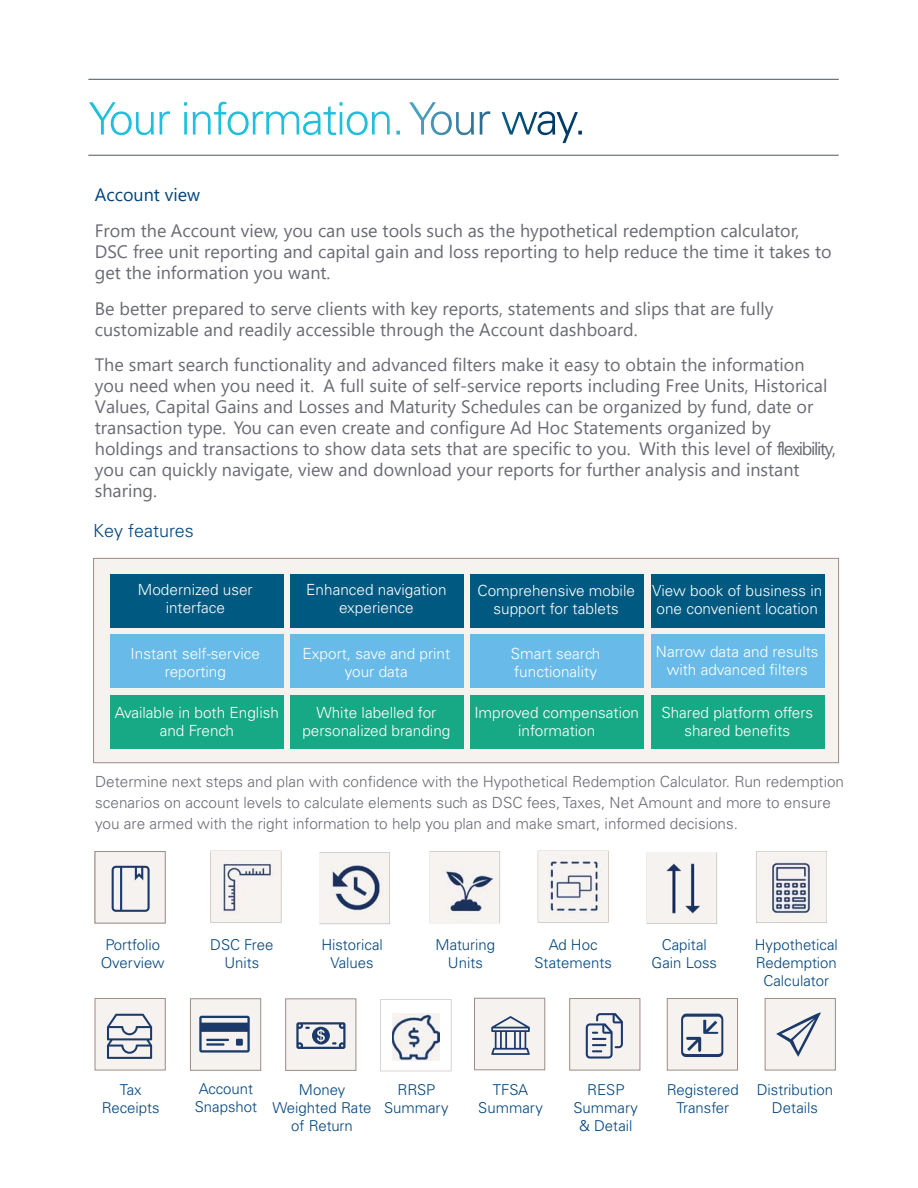
<style>
.page{position:relative;width:918px;height:1188px;background:#fff}
.page>*{position:absolute;margin:0;border:0;box-sizing:border-box;transform-origin:0 0}
.t1{font:18px/21px "Segoe UI";color:#696b73}
.t2{font:300 18px "Univers LT Std";color:#00447c}
.t3{font:300 15.3px/18px "Univers LT Std";color:#fff;text-align:center}
.t4{font:300 15.3px/21px "Univers LT Std";color:#696b73}
.t5{font:300 15px "Univers LT Std";color:#00447c}
.s1{color:#00447c}
</style>
<div class="page">
<div style="left:94px;top:558px;width:745px;height:205px;background:#f5f2f0"></div>
<div style="left:765px;top:998px;width:70px;height:72px;background:#f5f2f0"></div>
<div style="left:765px;top:998px;width:71px;height:72px;border:1px solid #9d8d85"></div>
<div style="left:667px;top:999px;width:71px;height:71px;background:#f5f2f0"></div>
<div style="left:667px;top:998px;width:71px;height:72px;border:1px solid #9d8d85"></div>
<div style="left:570px;top:999px;width:70px;height:71px;background:#f5f2f0"></div>
<div style="left:570px;top:998px;width:70px;height:72px;border:1px solid #9d8d85"></div>
<div style="left:475px;top:998px;width:70px;height:72px;background:#f5f2f0"></div>
<div style="left:474px;top:998px;width:71px;height:72px;border:1px solid #9d8d85"></div>
<div style="left:286px;top:999px;width:70px;height:71px;background:#f5f2f0"></div>
<div style="left:285px;top:999px;width:71px;height:72px;border:1px solid #9d8d85"></div>
<div style="left:190px;top:999px;width:71px;height:71px;background:#f5f2f0"></div>
<div style="left:190px;top:999px;width:71px;height:71px;border:1px solid #9d8d85"></div>
<div style="left:95px;top:998px;width:70px;height:72px;background:#f5f2f0"></div>
<div style="left:95px;top:998px;width:70px;height:72px;border:1px solid #9d8d85"></div>
<hr style="left:88px;top:155px;width:751px;height:1px;background:#485865">
<hr style="left:88px;top:79px;width:751px;height:1px;background:#485865">
<div style="left:93px;top:558px;width:746px;height:205px;border:1px solid #9d8d85"></div>
<div style="left:110px;top:574px;width:174px;height:53px;background:#005981"></div>
<div style="left:110px;top:635px;width:174px;height:53px;background:#68bbe9"></div>
<div style="left:110px;top:695px;width:174px;height:54px;background:#17a985"></div>
<div style="left:470px;top:574px;width:174px;height:53px;background:#005981"></div>
<div style="left:290px;top:574px;width:174px;height:53px;background:#005981"></div>
<div style="left:290px;top:635px;width:174px;height:53px;background:#68bbe9"></div>
<div style="left:290px;top:695px;width:174px;height:54px;background:#17a985"></div>
<div style="left:651px;top:695px;width:174px;height:54px;background:#17a985"></div>
<div style="left:470px;top:635px;width:174px;height:53px;background:#68bbe9"></div>
<div style="left:651px;top:574px;width:174px;height:53px;background:#005981"></div>
<div style="left:651px;top:635px;width:174px;height:53px;background:#68bbe9"></div>
<div style="left:470px;top:695px;width:174px;height:54px;background:#17a985"></div>
<svg style="left:89px;top:102px;width:360px;height:33px"></svg>
<svg style="left:646px;top:852px;width:71px;height:72px"></svg>
<img style="left:608px;top:851px;width:1px;height:72px">
<img style="left:538px;top:851px;width:70px;height:72px">
<img style="left:647px;top:853px;width:70px;height:71px">
<img style="left:430px;top:851px;width:70px;height:72px">
<img style="left:756px;top:852px;width:71px;height:71px">
<img style="left:320px;top:852px;width:70px;height:72px">
<img style="left:281px;top:852px;width:1px;height:71px">
<img style="left:211px;top:852px;width:70px;height:71px">
<img style="left:95px;top:852px;width:71px;height:72px">
<svg style="left:95px;top:851px;width:70px;height:72px"></svg>
<svg style="left:381px;top:999px;width:70px;height:72px"></svg>
<svg style="left:107px;top:1014px;width:45px;height:45px"></svg>
<svg style="left:199px;top:1016px;width:51px;height:37px"></svg>
<svg style="left:296px;top:1022px;width:50px;height:27px"></svg>
<img style="left:392px;top:1014px;width:47px;height:47px">
<svg style="left:586px;top:1013px;width:37px;height:46px"></svg>
<svg style="left:491px;top:1016px;width:39px;height:39px"></svg>
<svg style="left:681px;top:1014px;width:42px;height:43px"></svg>
<svg style="left:776px;top:1012px;width:45px;height:45px"></svg>
<p class="t1" style="left:95px;top:175px;width:706px;line-height:35.8px"><span class="s1">Account view<br></span>From the Account view, you can use tools such as the hypothetical redemption calculator,</p>
<p class="t1" style="left:95px;top:239px;width:738px">DSC free unit reporting and capital gain and loss reporting to help reduce the time it takes to get the information you want.</p>
<p class="t1" style="left:95px;top:296px;width:680px">Be better prepared to serve clients with key reports, statements and slips that are fully customizable and readily accessible through the Account dashboard.</p>
<p class="t1" style="left:95px;top:353px;width:743px">The smart search functionality and advanced filters make it easy to obtain the information you need when you need it. A full suite of self-service reports including Free Units, Historical Values, Capital Gains and Losses and Maturity Schedules can be organized by fund, date or transaction type. You can even create and configure Ad Hoc Statements organized by holdings and transactions to show data sets that are specific to you. With this level of flexibility, you can quickly navigate, view and download your reports for further analysis and instant sharing.</p>
<p class="t2" style="left:93px;top:523px;width:102px">Key features</p>
<p class="t3" style="left:138px;top:582px;width:116px">Modernized user interface</p>
<p class="t3" style="left:306px;top:582px;width:142px">Enhanced navigation experience</p>
<p class="t3" style="left:478px;top:583px;width:159px">Comprehensive mobile support for tablets</p>
<p class="t3" style="left:652px;top:583px;width:172px;text-align:left">View book of business in one convenient location</p>
<p class="t3" style="left:131px;top:645px;width:131px">Instant self-service reporting</p>
<p class="t3" style="left:303px;top:645px;width:149px">Export, save and print your data</p>
<p class="t3" style="left:511px;top:645px;width:91px;text-align:left">Smart search functionality</p>
<p class="t3" style="left:656px;top:644px;width:164px">Narrow data and results with advanced flters</p>
<p class="t3" style="left:115px;top:705px;width:166px">Available in both English and French</p>
<p class="t3" style="left:302px;top:704px;width:150px">White labelled for personalized branding</p>
<p class="t3" style="left:474px;top:705px;width:166px">Improved compensation information</p>
<p class="t3" style="left:661px;top:704px;width:153px">Shared platform offers shared benefts</p>
<p class="t4" style="left:95px;top:772px;width:750px">Determine next steps and plan with confdence with the Hypothetical Redemption Calculator. Run redemption scenarios on account levels to calculate elements such as DSC fees, Taxes, Net Amount and more to ensure you are armed with the right information to help you plan and make smart, informed decisions.</p>
<p class="t5" style="left:105px;top:938px;width:56px">Portfolio</p>
<p class="t5" style="left:210px;top:939px;width:65px">DSC Free</p>
<p class="t5" style="left:321px;top:939px;width:63px">Historical</p>
<p class="t5" style="left:436px;top:939px;width:61px">Maturing</p>
<p class="t5" style="left:549px;top:939px;width:50px">Ad Hoc</p>
<p class="t5" style="left:662px;top:939px;width:47px">Capital</p>
<p class="t5" style="left:755px;top:939px;width:85px">Hypothetical</p>
<p class="t5" style="left:101px;top:956px;width:65px">Overview</p>
<p class="t5" style="left:224px;top:957px;width:36px">Units</p>
<p class="t5" style="left:330px;top:957px;width:45px">Values</p>
<p class="t5" style="left:448px;top:957px;width:36px">Units</p>
<p class="t5" style="left:534px;top:957px;width:79px">Statements</p>
<p class="t5" style="left:652px;top:957px;width:67px">Gain Loss</p>
<p class="t5" style="left:756px;top:957px;width:83px">Redemption</p>
<p class="t5" style="left:764px;top:974px;width:67px">Calculator</p>
<p class="t5" style="left:120px;top:1083px;width:23px">Tax</p>
<p class="t5" style="left:199px;top:1083px;width:56px">Account</p>
<p class="t5" style="left:299px;top:1083px;width:48px">Money</p>
<p class="t5" style="left:397px;top:1083px;width:39px">RRSP</p>
<p class="t5" style="left:493px;top:1083px;width:37px">TFSA</p>
<p class="t5" style="left:587px;top:1083px;width:39px">RESP</p>
<p class="t5" style="left:667px;top:1083px;width:74px">Registered</p>
<p class="t5" style="left:757px;top:1083px;width:78px">Distribution</p>
<p class="t5" style="left:102px;top:1101px;width:59px">Receipts</p>
<p class="t5" style="left:195px;top:1101px;width:64px">Snapshot</p>
<p class="t5" style="left:273px;top:1101px;width:101px">Weighted Rate</p>
<p class="t5" style="left:384px;top:1101px;width:66px">Summary</p>
<p class="t5" style="left:478px;top:1101px;width:66px">Summary</p>
<p class="t5" style="left:573px;top:1101px;width:66px">Summary</p>
<p class="t5" style="left:676px;top:1101px;width:54px">Transfer</p>
<p class="t5" style="left:772px;top:1101px;width:48px">Details</p>
<p class="t5" style="left:291px;top:1119px;width:63px">of Return</p>
<p class="t5" style="left:579px;top:1119px;width:55px">&amp; Detail</p>
</div>
